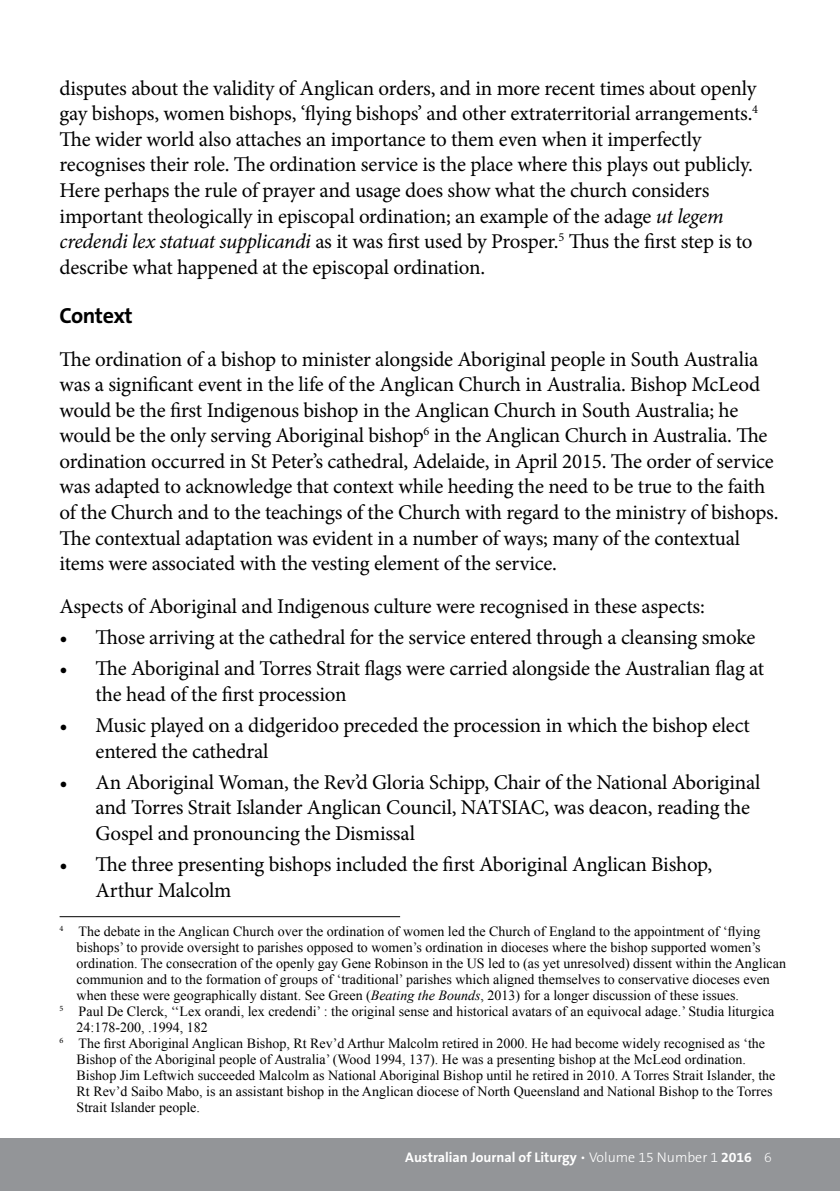
<style>
.page{position:relative;width:840px;height:1191px;background:#fff}
.page>*{position:absolute;margin:0;border:0;box-sizing:border-box;transform-origin:0 0}
.t1{font:700 22px "The Sans B7";letter-spacing:-.025em;color:#000}
.t2{font:21px/25.6px "Minion Pro";letter-spacing:-.01em;color:#000}
.t3{font:14px "Times New Roman";color:#000}
.t4{font:700 14px "The Sans B7";color:#fff}
.s1{font-style:italic}
.s2{font-family:"The Sans B2";font-weight:200}
.s3{font-family:"The Sans B3";font-weight:300}
</style>
<div class="page">
<div style="left:0;top:1138px;width:839px;height:53px;background:#939598"></div>
<hr style="left:60px;top:916px;width:340px;height:1px;background:#000">
<p class="t2" style="left:60px;top:75px;width:699px">disputes about the validity of Anglican orders, and in more recent times about openly gay bishops, women bishops, ‘flying bishops’ and other extraterritorial arrangements.<sup>4<br></sup>The wider world also attaches an importance to them even when it imperfectly recognises their role. The ordination service is the place where this plays out publicly.<br>Here perhaps the rule of prayer and usage does show what the church considers important theologically in episcopal ordination; an example of the adage <span class="s1">ut legem credendi lex statuat supplicandi</span> as it was first used by Prosper.<sup>5</sup> Thus the first step is to describe what happened at the episcopal ordination.</p>
<p class="t1" style="left:60px;top:304px;width:75px">Context</p>
<p class="t2" style="left:60px;top:346px;width:720px">The ordination of a bishop to minister alongside Aboriginal people in South Australia was a significant event in the life of the Anglican Church in Australia. Bishop McLeod would be the first Indigenous bishop in the Anglican Church in South Australia; he would be the only serving Aboriginal bishop<sup>6</sup> in the Anglican Church in Australia. The ordination occurred in St Peter’s cathedral, Adelaide, in April 2015. The order of service was adapted to acknowledge that context while heeding the need to be true to the faith of the Church and to the teachings of the Church with regard to the ministry of bishops.<br>The contextual adaptation was evident in a number of ways; many of the contextual items were associated with the vesting element of the service.</p>
<p class="t2" style="left:60px;top:593px;width:646px">Aspects of Aboriginal and Indigenous culture were recognised in these aspects:</p>
<p class="t2" style="left:60px;top:624px;width:697px">• Those arriving at the cathedral for the service entered through a cleansing smoke</p>
<p class="t2" style="left:96px;top:656px;width:669px;text-indent:-36px">• The Aboriginal and Torres Strait flags were carried alongside the Australian flag at the head of the first procession</p>
<p class="t2" style="left:96px;top:712px;width:655px;text-indent:-36px">• Music played on a didgeridoo preceded the procession in which the bishop elect entered the cathedral</p>
<p class="t2" style="left:96px;top:769px;width:666px;text-indent:-36px">• An Aboriginal Woman, the Rev’d Gloria Schipp, Chair of the National Aboriginal and Torres Strait Islander Anglican Council, NATSIAC, was deacon, reading the<br>Gospel and pronouncing the Dismissal</p>
<p class="t2" style="left:96px;top:851px;width:617px;text-indent:-36px">• The three presenting bishops included the first Aboriginal Anglican Bishop,<br>Arthur Malcolm</p>
<p class="t3" style="left:60px;top:921px;width:702px"><sup>4</sup> The debate in the Anglican Church over the ordination of women led the Church of England to the appointment of ‘flying</p>
<p class="t3" style="left:77px;top:937px;width:685px">bishops’ to provide oversight to parishes opposed to women’s ordination in dioceses where the bishop supported women’s</p>
<p class="t3" style="left:77px;top:953px;width:710px">ordination. The consecration of the openly gay Gene Robinson in the US led to (as yet unresolved) dissent within the Anglican</p>
<p class="t3" style="left:77px;top:969px;width:694px">communion and to the formation of groups of ‘traditional’ parishes which aligned themselves to conservative dioceses even</p>
<p class="t3" style="left:77px;top:985px;width:663px">when these were geographically distant. See Green (<span class="s1">Beating the Bounds</span>, 2013) for a longer discussion of these issues.</p>
<p class="t3" style="left:60px;top:1001px;width:715px"><sup>5</sup> Paul De Clerck, ‘‘Lex orandi, lex credendi’ : the original sense and historical avatars of an equivocal adage.’ Studia liturgica</p>
<p class="t3" style="left:77px;top:1017px;width:133px">24:178-200, .1994, 182</p>
<p class="t3" style="left:60px;top:1033px;width:706px"><sup>6</sup> The first Aboriginal Anglican Bishop, Rt Rev’d Arthur Malcolm retired in 2000. He had become widely recognised as ‘the</p>
<p class="t3" style="left:77px;top:1049px;width:670px">Bishop of the Aboriginal people of Australia’ (Wood 1994, 137). He was a presenting bishop at the McLeod ordination.</p>
<p class="t3" style="left:77px;top:1065px;width:700px">Bishop Jim Leftwich succeeded Malcolm as National Aboriginal Bishop until he retired in 2010. A Torres Strait Islander, the</p>
<p class="t3" style="left:77px;top:1081px;width:697px">Rt Rev’d Saibo Mabo, is an assistant bishop in the Anglican diocese of North Queensland and National Bishop to the Torres</p>
<p class="t3" style="left:77px;top:1097px;width:125px">Strait Islander people.</p>
<p class="t4" style="left:405px;top:1149px;width:368px">Australian Journal of Liturgy <span class="s2">•</span> <span class="s3">Volume 15 Number 1</span> 2016 <span class="s2">6</span></p>
</div>
